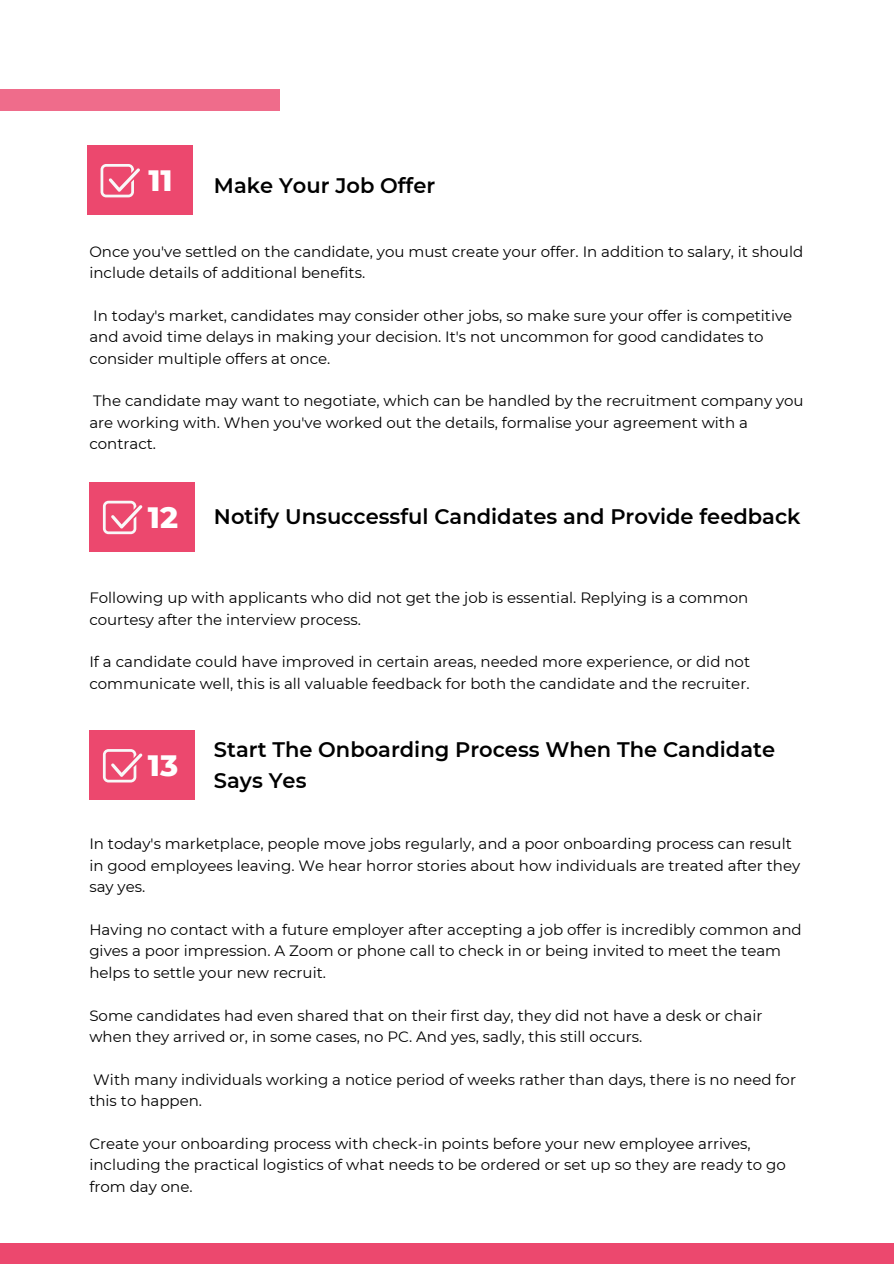
<style>
.page{position:relative;width:894px;height:1264px;background:#fff}
.page>*{position:absolute;margin:0;border:0;box-sizing:border-box;transform-origin:0 0}
.t1{font:800 30px "Montserrat";color:#fff}
.t2{font:600 21px/30.3px "Montserrat";color:#000}
.t3{font:15px/21.3px "Montserrat";color:#000}
</style>
<div class="page">
<div style="left:0;top:1243px;width:893px;height:20px;background:#ec486e"></div>
<div style="left:0;top:89px;width:280px;height:21px;background:#ef6c8b"></div>
<div style="left:87px;top:146px;width:106px;height:69px;background:#ec486e"></div>
<svg style="left:100px;top:164px;width:40px;height:33px"></svg>
<div style="left:89px;top:482px;width:106px;height:69px;background:#ec486e"></div>
<svg style="left:103px;top:501px;width:39px;height:33px"></svg>
<div style="left:89px;top:730px;width:106px;height:69px;background:#ec486e"></div>
<svg style="left:103px;top:749px;width:39px;height:33px"></svg>
<h1 class="t1" style="left:148px;top:162px;width:26px">11</h1>
<h2 class="t2" style="left:214px;top:170px;width:223px">Make Your Job Offer</h2>
<p class="t3" style="left:89px;top:240px;width:715px">Once you've settled on the candidate, you must create your offer. In addition to salary, it should include details of additional benefits.</p>
<p class="t3" style="left:89px;top:305px;width:704px">In today's market, candidates may consider other jobs, so make sure your offer is competitive and avoid time delays in making your decision. It's not uncommon for good candidates to consider multiple offers at once.</p>
<p class="t3" style="left:89px;top:390px;width:715px">The candidate may want to negotiate, which can be handled by the recruitment company you are working with. When you've worked out the details, formalise your agreement with a contract.</p>
<h1 class="t1" style="left:148px;top:499px;width:32px">12</h1>
<h2 class="t2" style="left:214px;top:501px;width:588px">Notify Unsuccessful Candidates and Provide feedback</h2>
<p class="t3" style="left:89px;top:587px;width:660px">Following up with applicants who did not get the job is essential. Replying is a common courtesy after the interview process.</p>
<p class="t3" style="left:89px;top:651px;width:662px">If a candidate could have improved in certain areas, needed more experience, or did not communicate well, this is all valuable feedback for both the candidate and the recruiter.</p>
<h1 class="t1" style="left:148px;top:747px;width:32px">13</h1>
<h2 class="t2" style="left:214px;top:734px;width:562px">Start The Onboarding Process When The Candidate<br>Says Yes</h2>
<p class="t3" style="left:89px;top:833px;width:712px">In today's marketplace, people move jobs regularly, and a poor onboarding process can result in good employees leaving. We hear horror stories about how individuals are treated after they say yes.</p>
<p class="t3" style="left:89px;top:919px;width:713px">Having no contact with a future employer after accepting a job offer is incredibly common and gives a poor impression. A Zoom or phone call to check in or being invited to meet the team helps to settle your new recruit.</p>
<p class="t3" style="left:89px;top:1004px;width:674px">Some candidates had even shared that on their first day, they did not have a desk or chair when they arrived or, in some cases, no PC. And yes, sadly, this still occurs.</p>
<p class="t3" style="left:89px;top:1068px;width:708px">With many individuals working a notice period of weeks rather than days, there is no need for this to happen.</p>
<p class="t3" style="left:89px;top:1132px;width:697px">Create your onboarding process with check-in points before your new employee arrives, including the practical logistics of what needs to be ordered or set up so they are ready to go from day one.</p>
</div>
